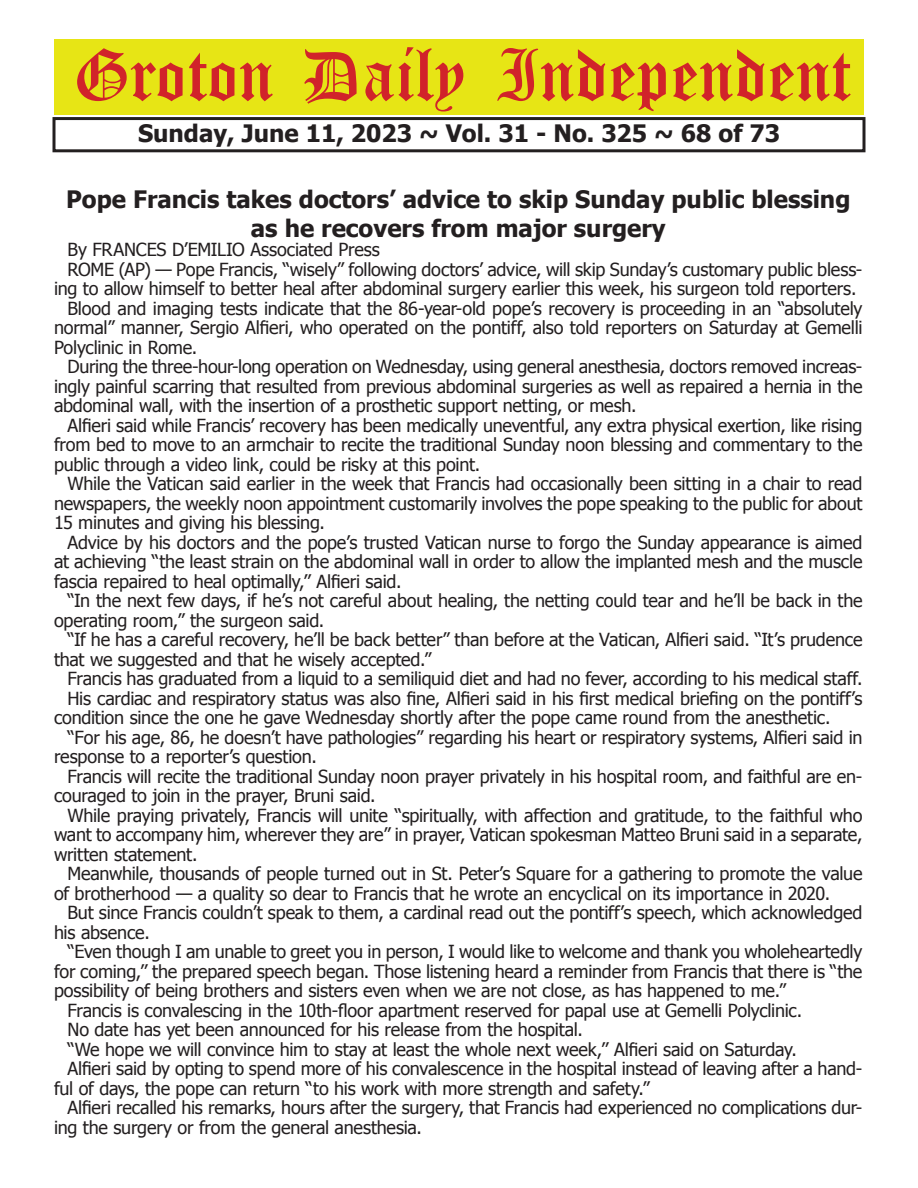
<style>
.page{position:relative;width:918px;height:1188px;background:#fff}
.page>*{position:absolute;margin:0;border:0;box-sizing:border-box;transform-origin:0 0}
.t1{font:54px "Old English Five";color:#d1232a}
.t2{font:700 24px/28.8px "Tahoma";color:#231f20;text-align:center}
.t3{font:18px "Tahoma";letter-spacing:-.01em;color:#231f20}
</style>
<div class="page">
<div style="left:52px;top:117px;width:814px;height:35px;border:3px solid #231f20"></div>
<div style="left:54px;top:40px;width:810px;height:75px;background:#e7e515"></div>
<h1 class="t1" style="left:73px;top:50px;width:779px">Groton Daily Independent</h1>
<h2 class="t2" style="left:138px;top:117px;width:644px">Sunday, June 11, 2023 ~ Vol. 31 - No. 325 ~ 68 of 73</h2>
<h2 class="t2" style="left:66px;top:184px;width:786px">Pope Francis takes doctors’ advice to skip Sunday public blessing as he recovers from major surgery</h2>
<p class="t3" style="left:68px;top:238px;width:314px">By FRANCES D’EMILIO Associated Press</p>
<p class="t3" style="left:68px;top:257px;width:796px">ROME (AP) — Pope Francis, “wisely” following doctors’ advice, will skip Sunday’s customary public bless-</p>
<p class="t3" style="left:54px;top:277px;width:804px">ing to allow himself to better heal after abdominal surgery earlier this week, his surgeon told reporters.</p>
<p class="t3" style="left:68px;top:296px;width:797px">Blood and imaging tests indicate that the 86-year-old pope’s recovery is proceeding in an “absolutely</p>
<p class="t3" style="left:54px;top:316px;width:810px">normal” manner, Sergio Alfieri, who operated on the pontiff, also told reporters on Saturday at Gemelli</p>
<p class="t3" style="left:54px;top:335px;width:145px">Polyclinic in Rome.</p>
<p class="t3" style="left:68px;top:355px;width:796px">During the three-hour-long operation on Wednesday, using general anesthesia, doctors removed increas-</p>
<p class="t3" style="left:54px;top:374px;width:810px">ingly painful scarring that resulted from previous abdominal surgeries as well as repaired a hernia in the</p>
<p class="t3" style="left:54px;top:394px;width:584px">abdominal wall, with the insertion of a prosthetic support netting, or mesh.</p>
<p class="t3" style="left:68px;top:413px;width:797px">Alfieri said while Francis’ recovery has been medically uneventful, any extra physical exertion, like rising</p>
<p class="t3" style="left:54px;top:433px;width:810px">from bed to move to an armchair to recite the traditional Sunday noon blessing and commentary to the</p>
<p class="t3" style="left:54px;top:452px;width:428px">public through a video link, could be risky at this point.</p>
<p class="t3" style="left:68px;top:472px;width:797px">While the Vatican said earlier in the week that Francis had occasionally been sitting in a chair to read</p>
<p class="t3" style="left:54px;top:491px;width:810px">newspapers, the weekly noon appointment customarily involves the pope speaking to the public for about</p>
<p class="t3" style="left:54px;top:511px;width:272px">15 minutes and giving his blessing.</p>
<p class="t3" style="left:68px;top:530px;width:796px">Advice by his doctors and the pope’s trusted Vatican nurse to forgo the Sunday appearance is aimed</p>
<p class="t3" style="left:54px;top:550px;width:810px">at achieving “the least strain on the abdominal wall in order to allow the implanted mesh and the muscle</p>
<p class="t3" style="left:54px;top:569px;width:349px">fascia repaired to heal optimally,’’ Alfieri said.</p>
<p class="t3" style="left:68px;top:589px;width:797px">“In the next few days, if he’s not careful about healing, the netting could tear and he’ll be back in the</p>
<p class="t3" style="left:54px;top:608px;width:272px">operating room,” the surgeon said.</p>
<p class="t3" style="left:68px;top:628px;width:796px">“If he has a careful recovery, he’ll be back better” than before at the Vatican, Alfieri said. “It’s prudence</p>
<p class="t3" style="left:54px;top:647px;width:379px">that we suggested and that he wisely accepted.”</p>
<p class="t3" style="left:68px;top:667px;width:797px">Francis has graduated from a liquid to a semiliquid diet and had no fever, according to his medical staff.</p>
<p class="t3" style="left:68px;top:686px;width:796px">His cardiac and respiratory status was also fine, Alfieri said in his first medical briefing on the pontiff’s</p>
<p class="t3" style="left:54px;top:706px;width:778px">condition since the one he gave Wednesday shortly after the pope came round from the anesthetic.</p>
<p class="t3" style="left:68px;top:725px;width:796px">“For his age, 86, he doesn’t have pathologies” regarding his heart or respiratory systems, Alfieri said in</p>
<p class="t3" style="left:54px;top:745px;width:264px">response to a reporter’s question.</p>
<p class="t3" style="left:68px;top:764px;width:796px">Francis will recite the traditional Sunday noon prayer privately in his hospital room, and faithful are en-</p>
<p class="t3" style="left:54px;top:784px;width:323px">couraged to join in the prayer, Bruni said.</p>
<p class="t3" style="left:68px;top:803px;width:797px">While praying privately, Francis will unite “spiritually, with affection and gratitude, to the faithful who</p>
<p class="t3" style="left:54px;top:823px;width:810px">want to accompany him, wherever they are” in prayer, Vatican spokesman Matteo Bruni said in a separate,</p>
<p class="t3" style="left:54px;top:842px;width:145px">written statement.</p>
<p class="t3" style="left:68px;top:862px;width:797px">Meanwhile, thousands of people turned out in St. Peter’s Square for a gathering to promote the value</p>
<p class="t3" style="left:54px;top:881px;width:778px">of brotherhood — a quality so dear to Francis that he wrote an encyclical on its importance in 2020.</p>
<p class="t3" style="left:68px;top:901px;width:796px">But since Francis couldn’t speak to them, a cardinal read out the pontiff’s speech, which acknowledged</p>
<p class="t3" style="left:54px;top:920px;width:97px">his absence.</p>
<p class="t3" style="left:68px;top:940px;width:796px">“Even though I am unable to greet you in person, I would like to welcome and thank you wholeheartedly</p>
<p class="t3" style="left:54px;top:959px;width:810px">for coming,’’ the prepared speech began. Those listening heard a reminder from Francis that there is “the</p>
<p class="t3" style="left:54px;top:979px;width:734px">possibility of being brothers and sisters even when we are not close, as has happened to me.”</p>
<p class="t3" style="left:68px;top:998px;width:736px">Francis is convalescing in the 10th-floor apartment reserved for papal use at Gemelli Polyclinic.</p>
<p class="t3" style="left:68px;top:1018px;width:517px">No date has yet been announced for his release from the hospital.</p>
<p class="t3" style="left:68px;top:1037px;width:731px">“We hope we will convince him to stay at least the whole next week,’’ Alfieri said on Saturday.</p>
<p class="t3" style="left:68px;top:1057px;width:796px">Alfieri said by opting to spend more of his convalescence in the hospital instead of leaving after a hand-</p>
<p class="t3" style="left:54px;top:1076px;width:597px">ful of days, the pope can return “to his work with more strength and safety.”</p>
<p class="t3" style="left:68px;top:1096px;width:796px">Alfieri recalled his remarks, hours after the surgery, that Francis had experienced no complications dur-</p>
<p class="t3" style="left:54px;top:1115px;width:370px">ing the surgery or from the general anesthesia.</p>
</div>
